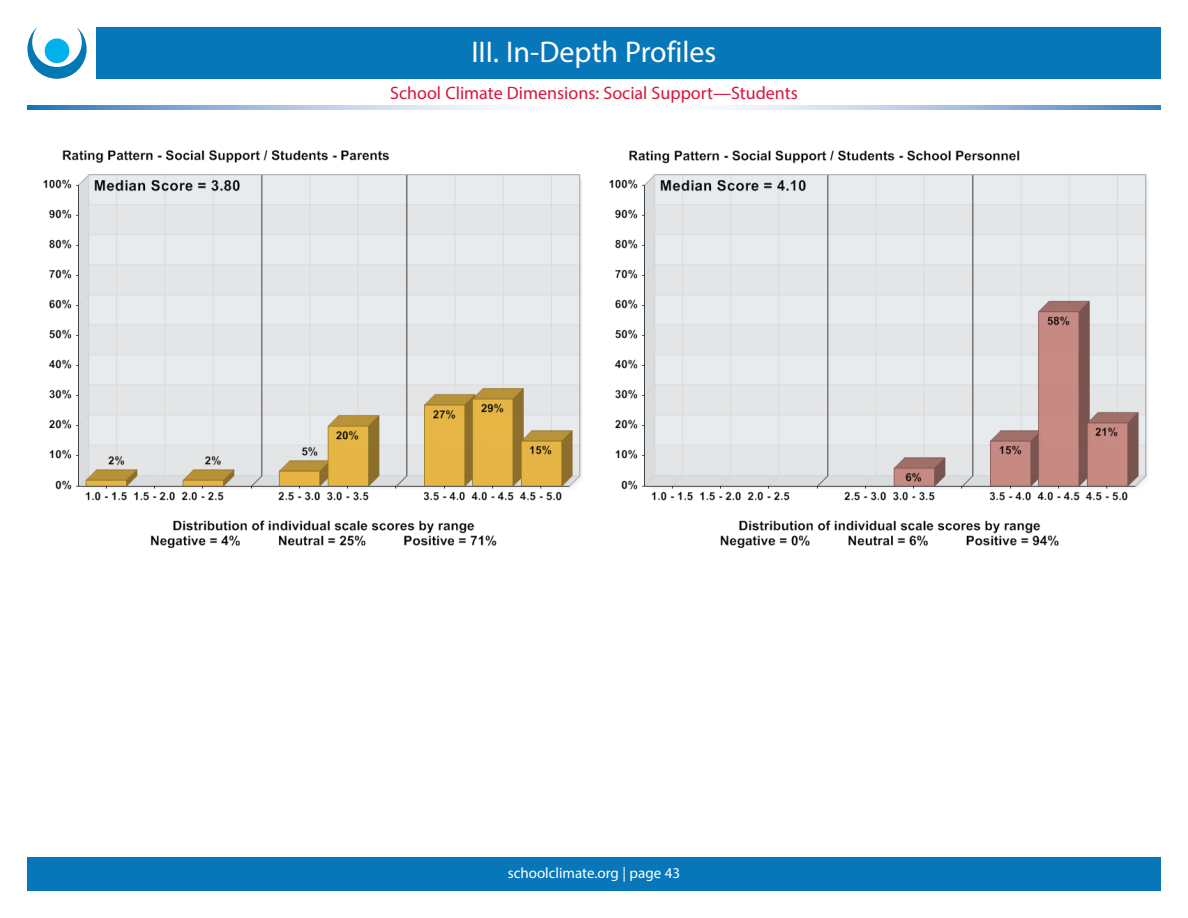
<style>
.page{position:relative;width:1188px;height:918px;background:#fff}
.page>*{position:absolute;margin:0;border:0;box-sizing:border-box;transform-origin:0 0}
.heads{font:30px "Myriad Pro";color:#fff}
.subheads{font:18px "Myriad Pro";color:#d91539}
.t1{font:15px "Myriad Pro";color:#fff}
</style>
<div class="page">
<div style="left:27px;top:27px;width:1134px;height:52px;background:#0777ba"></div>
<svg style="left:27px;top:105px;width:1134px;height:5px"></svg>
<div style="left:27px;top:857px;width:1134px;height:34px;background:#0777ba"></div>
<div style="left:18px;top:24px;width:77px;height:66px;background:#fff"></div>
<svg style="left:27px;top:27px;width:60px;height:52px"></svg>
<div style="left:45px;top:38px;width:24px;height:25px;background:#00b1eb;border-radius:50%"></div>
<img style="left:609px;top:150px;width:539px;height:398px">
<img style="left:43px;top:150px;width:539px;height:398px">
<p class="heads" style="left:471px;top:34px;width:247px">III. In-Depth Profiles</p>
<p class="subheads" style="left:390px;top:82px;width:409px">School Climate Dimensions: Social Support—Students</p>
<p class="t1" style="left:508px;top:864px;width:174px">schoolclimate.org | page 43</p>
</div>
